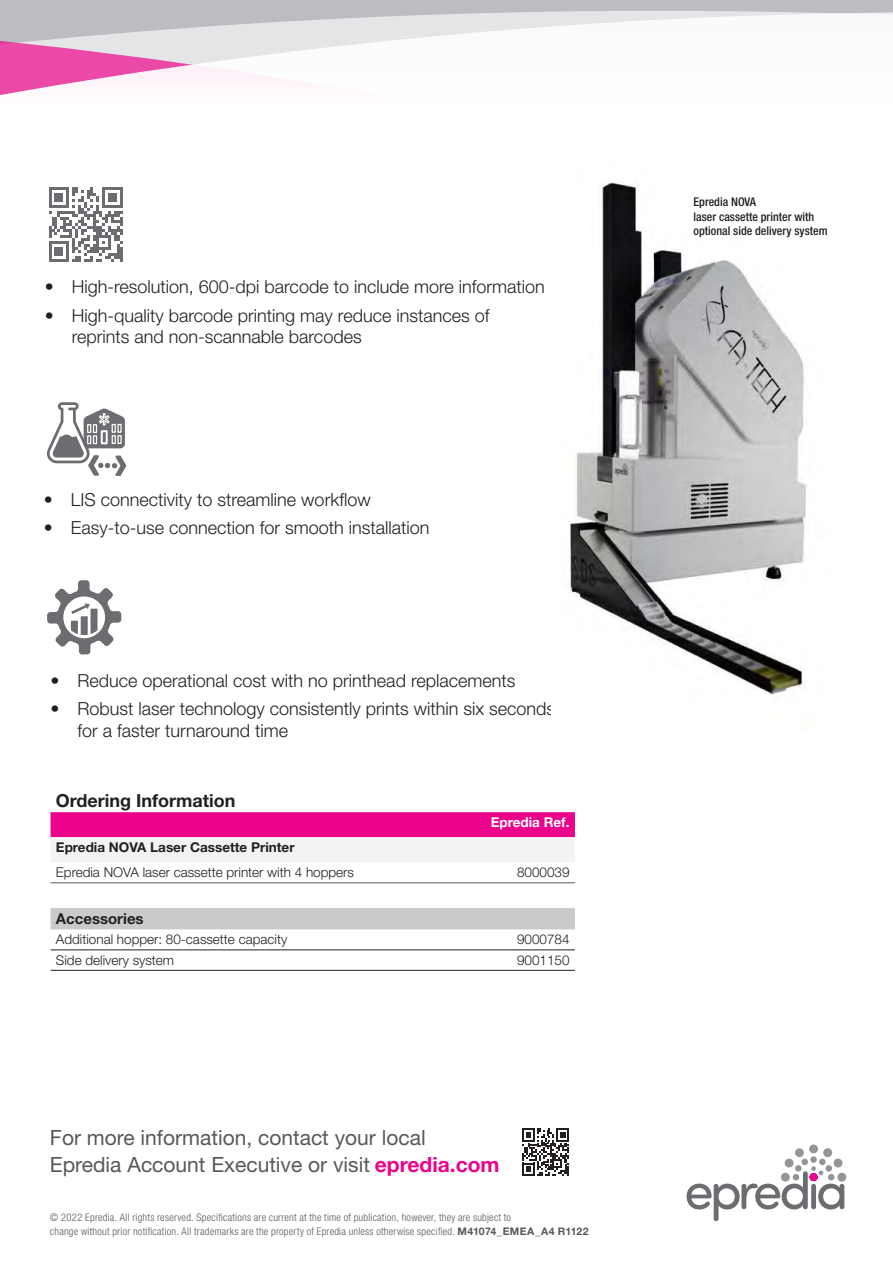
<style>
.page{position:relative;width:893px;height:1263px;background:#fff}
.page>*{position:absolute;margin:0;border:0;box-sizing:border-box;transform-origin:0 0}
.CTA{font:21px/27px "Helvetica Neue LT Std";color:#57585a}
.t1{font:300 18px/21.6px "Helvetica Neue LT Std";color:#231f20}
.t2{font:700 18px "Helvetica Neue LT Std";color:#231f20}
.Section_Group{font:700 15px "Helvetica Neue LT Std";color:#231f20}
.t3{font:300 13.5px "Helvetica Neue LT Std";color:#231f20}
.Table_Text_-_Left{font:700 13.5px "Helvetica Neue LT Std";color:#231f20}
.Body_Copy{font:700 13.5px "Helvetica Neue LT Std";color:#fff}
.t4{font:500 condensed 12px/14.4px "Helvetica Neue LT Std";color:#231f20}
.Copyright___Tactic{font:300 condensed 10.5px/13.5px "Helvetica Neue LT Std";letter-spacing:.025em;color:#57585a}
.s1{font-weight:700;color:#ed028c}
.s2{font-weight:700;font-stretch:normal}
</style>
<div class="page">
<div style="left:0;top:0;width:893px;height:158px;background:#bcbdc0"></div>
<svg style="left:0;top:12px;width:893px;height:146px;background:#f6eff4"></svg>
<div style="left:837px;top:1173px;width:9px;height:8px;background:#939598;border-radius:50%"></div>
<div style="left:809px;top:1144px;width:9px;height:9px;background:#939598;border-radius:50%"></div>
<svg style="left:687px;top:1148px;width:157px;height:73px"></svg>
<svg style="left:51px;top:812px;width:524px;height:50px"></svg>
<div style="left:51px;top:908px;width:524px;height:21px;background:#c9cacc"></div>
<hr style="left:51px;top:882px;width:356px;height:1px;background:#57585a">
<hr style="left:407px;top:882px;width:168px;height:1px;background:#57585a">
<hr style="left:51px;top:950px;width:356px;height:1px;background:#231f20">
<hr style="left:407px;top:950px;width:168px;height:1px;background:#231f20">
<hr style="left:51px;top:970px;width:356px;height:1px;background:#231f20">
<hr style="left:407px;top:970px;width:168px;height:1px;background:#231f20">
<svg style="left:47px;top:580px;width:74px;height:74px"></svg>
<svg style="left:49px;top:187px;width:74px;height:75px"></svg>
<svg style="left:47px;top:402px;width:79px;height:74px"></svg>
<img style="left:551px;top:154px;width:340px;height:541px">
<svg style="left:522px;top:1128px;width:47px;height:48px"></svg>
<p class="t1" style="left:45px;top:276px;width:501px">• High-resolution, 600-dpi barcode to include more information</p>
<p class="t1" style="left:72px;top:304px;width:419px;text-indent:-27px">• High-quality barcode printing may reduce instances of reprints and non-scannable barcodes</p>
<p class="t1" style="left:44px;top:488px;width:328px">• LIS connectivity to streamline workflow</p>
<p class="t1" style="left:44px;top:517px;width:387px">• Easy-to-use connection for smooth installation</p>
<p class="t1" style="left:51px;top:669px;width:466px">• Reduce operational cost with no printhead replacements</p>
<p class="t1" style="left:78px;top:698px;width:479px;text-indent:-27px">• Robust laser technology consistently prints within six seconds for a faster turnaround time</p>
<p class="t2" style="left:56px;top:789px;width:181px">Ordering Information</p>
<p class="Body_Copy" style="left:491px;top:814px;width:80px">Epredia Ref.</p>
<p class="Table_Text_-_Left" style="left:56px;top:839px;width:240px">Epredia NOVA Laser Cassette Printer</p>
<p class="t3" style="left:56px;top:864px;width:300px">Epredia NOVA laser cassette printer with 4 hoppers</p>
<p class="t3" style="left:517px;top:864px;width:54px">8000039</p>
<p class="Section_Group" style="left:56px;top:909px;width:89px">Accessories</p>
<p class="t3" style="left:56px;top:931px;width:233px">Additional hopper: 80-cassette capacity</p>
<p class="t3" style="left:517px;top:931px;width:54px">9000784</p>
<p class="t3" style="left:56px;top:952px;width:120px">Side delivery system</p>
<p class="t3" style="left:517px;top:952px;width:54px">9001150</p>
<p class="CTA" style="left:50px;top:1123px;width:451px">For more information, contact your local<br>Epredia Account Executive or visit <span class="s1">epredia.com</span></p>
<p class="Copyright___Tactic" style="left:50px;top:1210px;width:540px">© 2022 Epredia. All rights reserved. Specifications are current at the time of publication, however, they are subject to<br>change without prior notification. All trademarks are the property of Epredia unless otherwise specified. <span class="s2">M41074_EMEA_A4 R1122</span></p>
<p class="t4" style="left:693px;top:195px;width:136px">Epredia NOVA<br>laser cassette printer with optional side delivery system</p>
</div>
